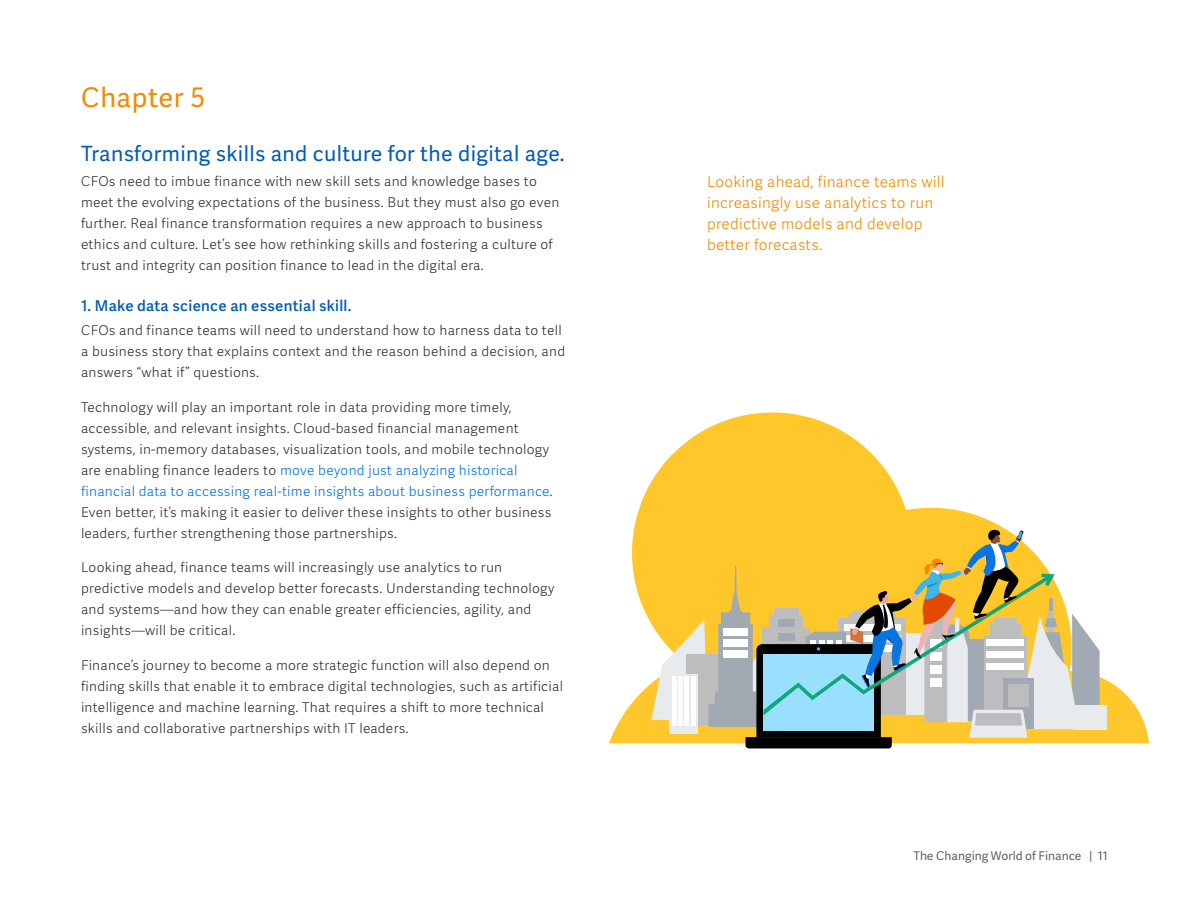
<style>
.page{position:relative;width:1188px;height:918px;background:#fff}
.page>*{position:absolute;margin:0;border:0;box-sizing:border-box;transform-origin:0 0}
.t1{font:27px "Workday Adelle Sans";letter-spacing:.02em;color:#f38b00}
.t2{font:21px "Workday Adelle Sans";letter-spacing:.02em;color:#005cb9}
.t3{font:300 15px/21px "Workday Adelle Sans";letter-spacing:.02em;color:#f38b00}
.t4{font:500 15px "Workday Adelle Sans";letter-spacing:.02em;color:#005cb9}
.t5{font:300 13.5px/21px "Workday Adelle Sans";letter-spacing:.02em;color:#333}
.t6{font:12px "Workday Adelle Sans";color:#616161}
.s1{color:#0875e1}
</style>
<div class="page">
<svg style="left:609px;top:412px;width:540px;height:331px"></svg>
<div style="left:1073px;top:705px;width:34px;height:24px;background:#e8ebed"></div>
<svg style="left:651px;top:530px;width:449px;height:218px"></svg>
<h1 class="t1" style="left:81px;top:82px;width:126px">Chapter 5</h1>
<h2 class="t2" style="left:81px;top:142px;width:485px">Transforming skills and culture for the digital age.</h2>
<p class="t5" style="left:81px;top:171px;width:480px">CFOs need to imbue finance with new skill sets and knowledge bases to meet the evolving expectations of the business. But they must also go even further. Real finance transformation requires a new approach to business ethics and culture. Let’s see how rethinking skills and fostering a culture of trust and integrity can position finance to lead in the digital era.</p>
<p class="t4" style="left:81px;top:297px;width:272px">1. Make data science an essential skill.</p>
<p class="t5" style="left:81px;top:321px;width:486px">CFOs and finance teams will need to understand how to harness data to tell a business story that explains context and the reason behind a decision, and answers “what if” questions.</p>
<p class="t5" style="left:81px;top:397px;width:473px">Technology will play an important role in data providing more timely, accessible, and relevant insights. Cloud-based financial management systems, in-memory databases, visualization tools, and mobile technology are enabling finance leaders to <span class="s1">move beyond just analyzing historical financial data to accessing real-time insights about business performance</span>.<br>Even better, it’s making it easier to deliver these insights to other business leaders, further strengthening those partnerships.</p>
<p class="t5" style="left:81px;top:558px;width:475px">Looking ahead, finance teams will increasingly use analytics to run predictive models and develop better forecasts. Understanding technology and systems—and how they can enable greater efficiencies, agility, and insights—will be critical.</p>
<p class="t5" style="left:81px;top:655px;width:484px">Finance’s journey to become a more strategic function will also depend on finding skills that enable it to embrace digital technologies, such as artificial intelligence and machine learning. That requires a shift to more technical skills and collaborative partnerships with IT leaders.</p>
<p class="t3" style="left:707px;top:172px;width:239px">Looking ahead, finance teams will increasingly use analytics to run predictive models and develop better forecasts.</p>
<p class="t6" style="left:913px;top:849px;width:196px">The Changing World of Finance | 11</p>
</div>
